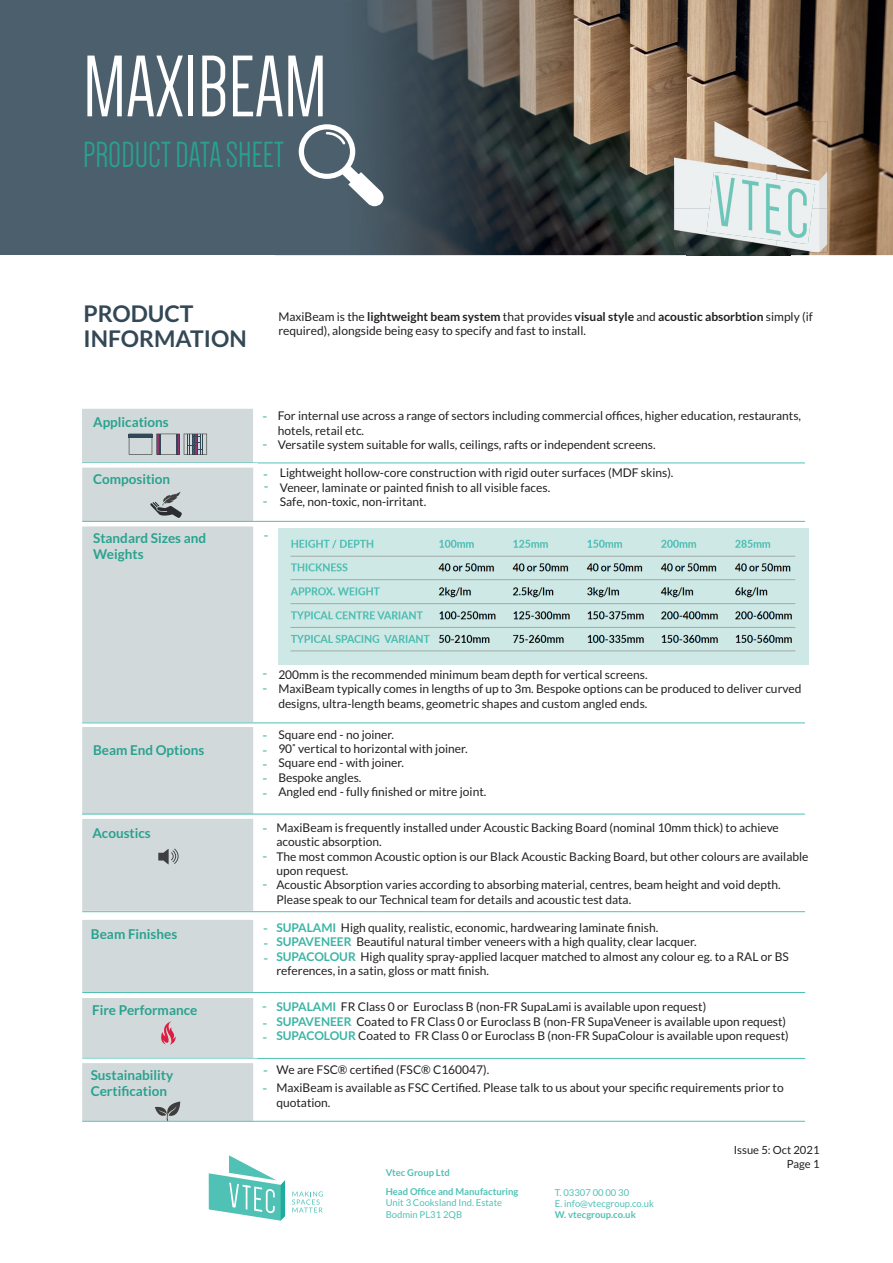
<style>
.page{position:relative;width:893px;height:1263px;background:#fff}
.page>*{position:absolute;margin:0;border:0;box-sizing:border-box;transform-origin:0 0}
.t1{font:90px "Dense";color:#fff}
.t2{font:37.5px "Dense";color:#28a28f}
.t3{font:700 22.95px/24.6px "Lato";color:#334856}
.t4{font:700 13.5px/16.2px "Lato";color:#28a28f}
.t5{font:700 13.5px/14.4px "Lato";color:#6dc7ba}
.t6{font:12px/14.4px "Lato";color:#231f20}
.t7{font:11.25px/13.5px "Lato";color:#231f20;text-align:right}
.t8{font:9.45px/11.4px "Lato";color:#50c1b5}
.t9{font:700 9.45px/19px "Lato";color:#50c1b5}
.s1{font-weight:700}
.s2{font-weight:700;color:#3bb5a3}
</style>
<div class="page">
<svg style="left:292px;top:1191px;width:31px;height:21px"></svg>
<svg style="left:209px;top:1155px;width:76px;height:66px"></svg>
<hr style="left:82px;top:463px;width:723px;height:1px;background:#50c1b5">
<hr style="left:82px;top:1058px;width:723px;height:1px;background:#50c1b5">
<hr style="left:82px;top:521px;width:723px;height:1px;background:#50c1b5">
<hr style="left:82px;top:723px;width:723px;height:1px;background:#50c1b5">
<hr style="left:82px;top:814px;width:723px;height:1px;background:#50c1b5">
<hr style="left:82px;top:911px;width:723px;height:1px;background:#50c1b5">
<hr style="left:82px;top:992px;width:723px;height:1px;background:#50c1b5">
<hr style="left:82px;top:1121px;width:723px;height:1px;background:#50c1b5">
<div style="left:0;top:0;width:893px;height:255px;background:#4c5f6c"></div>
<img style="left:298px;top:0;width:389px;height:255px">
<img style="left:687px;top:0;width:206px;height:153px">
<img style="left:791px;top:153px;width:102px;height:102px">
<img style="left:687px;top:252px;width:104px;height:3px">
<img style="left:279px;top:528px;width:529px;height:136px">
<img style="left:674px;top:121px;width:153px;height:131px">
<img style="left:707px;top:172px;width:72px;height:69px">
<img style="left:779px;top:180px;width:36px;height:64px">
<svg style="left:299px;top:124px;width:85px;height:82px"></svg>
<svg style="left:82px;top:409px;width:178px;height:713px;background:#d3dadb"></svg>
<h1 class="t1" style="left:83px;top:43px;width:246px">MAXIBEAM</h1>
<h2 class="t2" style="left:83px;top:137px;width:203px">PRODUCT DATA SHEET</h2>
<h3 class="t3" style="left:84px;top:301px;width:165px">PRODUCT<br>INFORMATION</h3>
<p class="t6" style="left:278px;top:309px;width:536px">MaxiBeam is the <span class="s1">lightweight beam system</span> that provides <span class="s1">visual style</span> and <span class="s1">acoustic absorbtion</span> simply (if required), alongside being easy to specify and fast to install.</p>
<p class="t4" style="left:93px;top:413px;width:77px">Applications</p>
<p class="t4" style="left:93px;top:471px;width:79px">Composition</p>
<p class="t4" style="left:93px;top:530px;width:115px">Standard Sizes and<br>Weights</p>
<p class="t5" style="left:262px;top:401px;width:7px;line-height:29px;text-align:justify">- - -</p>
<p class="t5" style="left:264px;top:479px;width:6px">-</p>
<p class="t5" style="left:263px;top:494px;width:6px">-</p>
<p class="t6" style="left:278px;top:409px;width:525px">For internal use across a range of sectors including commercial offices, higher education, restaurants, hotels, retail etc.<br>Versatile system suitable for walls, ceilings, rafts or independent screens.</p>
<p class="t6" style="left:280px;top:466px;width:395px">Lightweight hollow-core construction with rigid outer surfaces (MDF skins).<br>Veneer, laminate or painted finish to all visible faces.<br>Safe, non-toxic, non-irritant.</p>
<p class="t5" style="left:264px;top:528px;width:6px">-</p>
<p class="t4" style="left:93px;top:742px;width:113px">Beam End Options</p>
<p class="t4" style="left:92px;top:824px;width:60px">Acoustics</p>
<p class="t4" style="left:91px;top:926px;width:88px">Beam Finishes</p>
<p class="t5" style="left:263px;top:665px;width:6px">-</p>
<p class="t5" style="left:263px;top:681px;width:6px">-</p>
<p class="t5" style="left:262px;top:727px;width:6px;text-align:justify">- - - - -</p>
<p class="t6" style="left:278px;top:667px;width:525px">200mm is the recommended minimum beam depth for vertical screens.<br>MaxiBeam typically comes in lengths of up to 3m. Bespoke options can be produced to deliver curved designs, ultra-length beams, geometric shapes and custom angled ends.</p>
<p class="t6" style="left:278px;top:727px;width:210px">Square end - no joiner.<br>90˚ vertical to horizontal with joiner.<br>Square end - with joiner.<br>Bespoke angles.<br>Angled end - fully finished or mitre joint.</p>
<p class="t5" style="left:263px;top:813px;width:6px;line-height:28.2px;text-align:justify">- - -</p>
<p class="t5" style="left:263px;top:921px;width:6px">-</p>
<p class="t5" style="left:263px;top:936px;width:6px">- -</p>
<p class="t6" style="left:276px;top:820px;width:534px">MaxiBeam is frequently installed under Acoustic Backing Board (nominal 10mm thick) to achieve acoustic absorption.<br>The most common Acoustic option is our Black Acoustic Backing Board, but other colours are available upon request.<br>Acoustic Absorption varies according to absorbing material, centres, beam height and void depth.<br>Please speak to our Technical team for details and acoustic test data.</p>
<p class="t6" style="left:276px;top:920px;width:514px"><span class="s2">SUPALAMI</span> High quality, realistic, economic, hardwearing laminate finish.<br><span class="s2">SUPAVENEER</span> Beautiful natural timber veneers with a high quality, clear lacquer.<br><span class="s2">SUPACOLOUR</span> High quality spray-applied lacquer matched to almost any colour eg. to a RAL or BS references, in a satin, gloss or matt finish.</p>
<p class="t4" style="left:92px;top:1002px;width:107px">Fire Performance</p>
<p class="t5" style="left:262px;top:998px;width:7px;line-height:16.4px">- -</p>
<p class="t5" style="left:262px;top:1029px;width:6px">-</p>
<p class="t4" style="left:91px;top:1066px;width:84px">Sustainability<br>Certification</p>
<p class="t5" style="left:262px;top:1061px;width:7px;line-height:17.9px">- -</p>
<p class="t6" style="left:276px;top:999px;width:514px"><span class="s2">SUPALAMI</span> FR Class 0 or Euroclass B (non-FR SupaLami is available upon request)<br><span class="s2">SUPAVENEER</span> Coated to FR Class 0 or Euroclass B (non-FR SupaVeneer is available upon request)<br><span class="s2">SUPACOLOUR</span> Coated to FR Class 0 or Euroclass B (non-FR SupaColour is available upon request)</p>
<p class="t6" style="left:276px;top:1060px;width:509px;line-height:18.6px">We are FSC® certified (FSC® C160047).<br>MaxiBeam is available as FSC Certified. Please talk to us about your specific requirements prior to</p>
<p class="t6" style="left:276px;top:1095px;width:56px">quotation.</p>
<p class="t9" style="left:386px;top:1163px;width:134px">Vtec Group Ltd<br>Head Office and Manufacturing</p>
<p class="t8" style="left:386px;top:1197px;width:118px">Unit 3 Cooksland Ind. Estate<br>Bodmin PL31 2QB</p>
<p class="t8" style="left:555px;top:1186px;width:101px">T. 03307 00 00 30<br>E. info@vtecgroup.co.uk</p>
<p class="t9" style="left:555px;top:1205px;width:82px">W. vtecgroup.co.uk</p>
<p class="t7" style="left:734px;top:1143px;width:87px">Issue 5: Oct 2021<br>Page 1</p>
</div>
